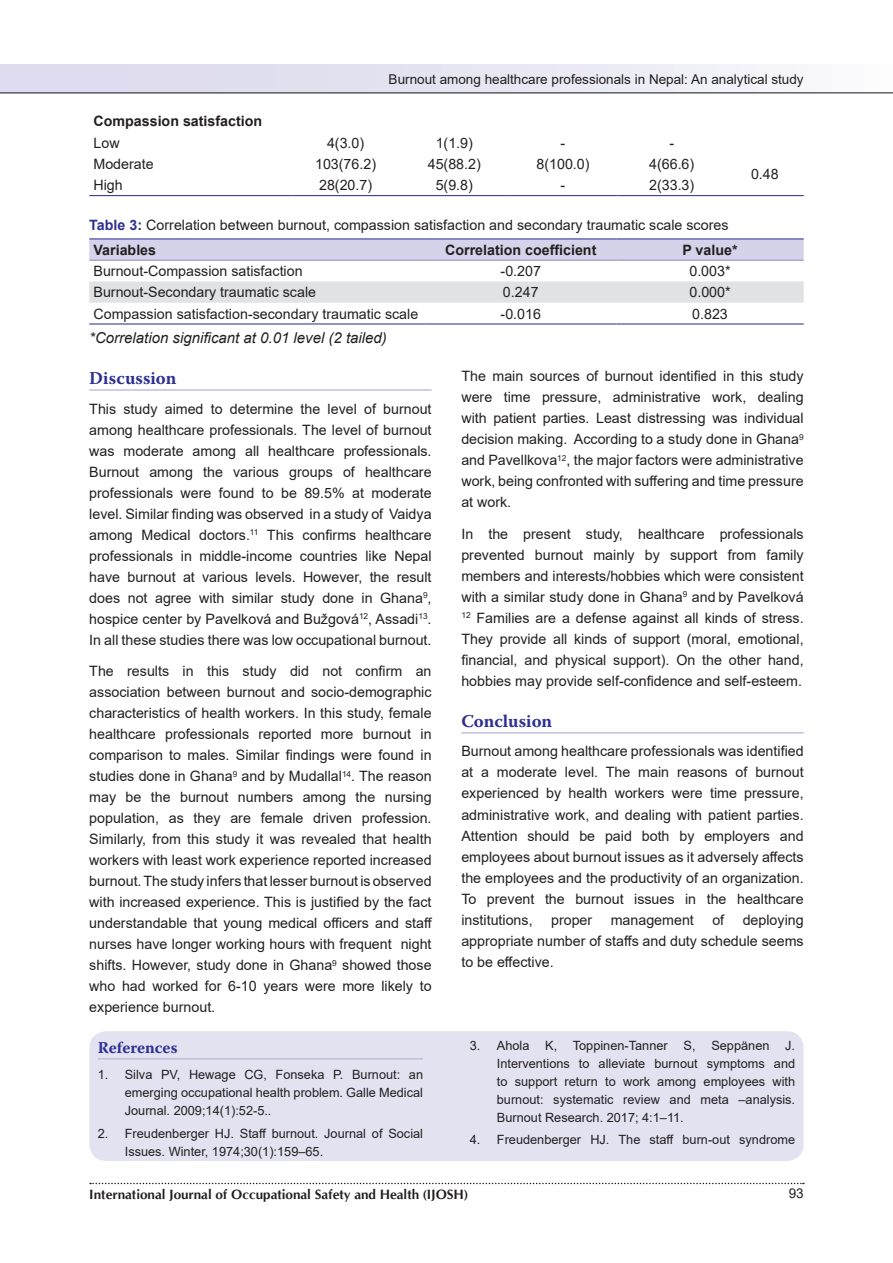
<style>
.page{position:relative;width:893px;height:1263px;background:#fff}
.page>*{position:absolute;margin:0;border:0;box-sizing:border-box;transform-origin:0 0}
.t1{font:700 18px "Warnock Pro";color:#2e3092}
.t2{font:700 16.5px "Warnock Pro";color:#2e3092}
.t3{font:italic 15px "Arial";color:#231f20}
.t4{font:14.25px/21px "Arial";color:#231f20;text-align:justify}
.t5{font:700 14.25px "Arial";color:#231f20}
.t6{font:13.5px "Arial";color:#231f20}
.t7{font:700 13.5px "CG Omega";color:#231f20}
.t8{font:12.75px/18px "Arial";color:#231f20;text-align:justify}
.s1{font-weight:700;color:#2e3092}
.s2{font-weight:700}
</style>
<div class="page">
<div style="left:0;top:65px;width:893px;height:29px;background:linear-gradient(to right,#d8d6eb,#f8f8fb)"></div>
<svg style="left:90px;top:1183px;width:714px;height:1px"></svg>
<hr style="left:0;top:92px;width:893px;height:2px;background:#636366">
<div style="left:89px;top:1031px;width:715px;height:130px;background:#e3e2f1;border-radius:17px"></div>
<hr style="left:89px;top:195px;width:202px;height:1px;background:#2e3092">
<hr style="left:291px;top:195px;width:109px;height:1px;background:#2e3092">
<hr style="left:400px;top:195px;width:109px;height:1px;background:#2e3092">
<hr style="left:509px;top:195px;width:108px;height:1px;background:#2e3092">
<hr style="left:617px;top:195px;width:109px;height:1px;background:#2e3092">
<hr style="left:726px;top:195px;width:78px;height:1px;background:#2e3092">
<svg style="left:89px;top:239px;width:715px;height:21px"></svg>
<div style="left:89px;top:281px;width:715px;height:22px;background:#e1e2e4"></div>
<hr style="left:89px;top:238px;width:336px;height:1px;background:#2e3092">
<hr style="left:425px;top:238px;width:191px;height:1px;background:#2e3092">
<hr style="left:616px;top:238px;width:188px;height:1px;background:#2e3092">
<hr style="left:89px;top:260px;width:336px;height:1px;background:#908ac2">
<hr style="left:425px;top:260px;width:191px;height:1px;background:#908ac2">
<hr style="left:616px;top:260px;width:188px;height:1px;background:#908ac2">
<hr style="left:89px;top:323px;width:336px;height:1px;background:#2e3092">
<hr style="left:425px;top:323px;width:191px;height:1px;background:#2e3092">
<hr style="left:616px;top:323px;width:188px;height:1px;background:#2e3092">
<hr style="left:89px;top:389px;width:343px;height:2px;background:#c2bfde">
<hr style="left:461px;top:732px;width:343px;height:1px;background:#c2bfde">
<hr style="left:98px;top:1058px;width:325px;height:1px;background:#c2bfde">
<p class="t6" style="left:389px;top:70px;width:416px">Burnout among healthcare professionals in Nepal: An analytical study</p>
<p class="t5" style="left:94px;top:111px;width:170px">Compassion satisfaction</p>
<p class="t4" style="left:94px;top:132px;width:28px">Low</p>
<p class="t4" style="left:327px;top:132px;width:39px">4(3.0)</p>
<p class="t4" style="left:436px;top:132px;width:39px">1(1.9)</p>
<p class="t4" style="left:561px;top:132px;width:6px">-</p>
<p class="t4" style="left:669px;top:132px;width:6px">-</p>
<p class="t4" style="left:94px;top:153px;width:62px">Moderate</p>
<p class="t4" style="left:315px;top:153px;width:62px">103(76.2)</p>
<p class="t4" style="left:428px;top:153px;width:55px">45(88.2)</p>
<p class="t4" style="left:536px;top:153px;width:55px">8(100.0)</p>
<p class="t4" style="left:649px;top:153px;width:47px">4(66.6)</p>
<p class="t4" style="left:94px;top:175px;width:31px">High</p>
<p class="t4" style="left:319px;top:175px;width:55px">28(20.7)</p>
<p class="t4" style="left:436px;top:175px;width:39px">5(9.8)</p>
<p class="t4" style="left:561px;top:175px;width:6px">-</p>
<p class="t4" style="left:649px;top:175px;width:47px">2(33.3)</p>
<p class="t4" style="left:89px;top:212px;width:641px;line-height:24.9px"><span class="s1">Table 3:</span> Correlation between burnout, compassion satisfaction and secondary traumatic scale scores<br><span class="s2">Variables</span></p>
<p class="t5" style="left:445px;top:240px;width:153px">Correlation coefficient</p>
<p class="t5" style="left:682px;top:240px;width:57px">P value*</p>
<p class="t4" style="left:751px;top:164px;width:29px">0.48</p>
<p class="t4" style="left:94px;top:260px;width:211px">Burnout-Compassion satisfaction</p>
<p class="t4" style="left:501px;top:260px;width:42px">-0.207</p>
<p class="t4" style="left:689px;top:260px;width:43px">0.003*</p>
<p class="t4" style="left:94px;top:282px;width:224px">Burnout-Secondary traumatic scale</p>
<p class="t4" style="left:503px;top:282px;width:37px">0.247</p>
<p class="t4" style="left:689px;top:282px;width:43px">0.000*</p>
<p class="t4" style="left:94px;top:303px;width:326px">Compassion satisfaction-secondary traumatic scale</p>
<p class="t4" style="left:501px;top:303px;width:42px">-0.016</p>
<p class="t4" style="left:692px;top:303px;width:37px">0.823</p>
<p class="t3" style="left:89px;top:327px;width:299px">*Correlation significant at 0.01 level (2 tailed)</p>
<p class="t1" style="left:89px;top:367px;width:89px">Discussion</p>
<p class="t4" style="left:89px;top:398px;width:344px">This study aimed to determine the level of burnout among healthcare professionals. The level of burnout was moderate among all healthcare professionals.<br>Burnout among the various groups of healthcare professionals were found to be 89.5% at moderate level. Similar finding was observed in a study of Vaidya among Medical doctors.<sup>11</sup> This confirms healthcare professionals in middle-income countries like Nepal have burnout at various levels. However, the result does not agree with similar study done in Ghana<sup>9</sup>, hospice center by Pavelková and Bužgová<sup>12</sup>, Assadi<sup>13</sup>.<br>In all these studies there was low occupational burnout.</p>
<p class="t4" style="left:89px;top:661px;width:344px">The results in this study did not confirm an association between burnout and socio-demographic characteristics of health workers. In this study, female healthcare professionals reported more burnout in comparison to males. Similar findings were found in studies done in Ghana<sup>9</sup> and by Mudallal<sup>14</sup>. The reason may be the burnout numbers among the nursing population, as they are female driven profession.<br>Similarly, from this study it was revealed that health workers with least work experience reported increased burnout. The study infers that lesser burnout is observed with increased experience. This is justified by the fact understandable that young medical officers and staff nurses have longer working hours with frequent night shifts. However, study done in Ghana<sup>9</sup> showed those who had worked for 6-10 years were more likely to experience burnout.</p>
<p class="t4" style="left:461px;top:366px;width:344px">The main sources of burnout identified in this study were time pressure, administrative work, dealing with patient parties. Least distressing was individual decision making. According to a study done in Ghana<sup>9 </sup>and Pavellkova<sup>12</sup>, the major factors were administrative work, being confronted with suffering and time pressure at work.</p>
<p class="t4" style="left:461px;top:523px;width:344px">In the present study, healthcare professionals prevented burnout mainly by support from family members and interests/hobbies which were consistent with a similar study done in Ghana<sup>9</sup> and by Pavelková <sup>12</sup> Families are a defense against all kinds of stress.<br>They provide all kinds of support (moral, emotional, financial, and physical support). On the other hand, hobbies may provide self-confidence and self-esteem.</p>
<p class="t1" style="left:461px;top:710px;width:92px">Conclusion</p>
<p class="t4" style="left:461px;top:741px;width:344px">Burnout among healthcare professionals was identified at a moderate level. The main reasons of burnout experienced by health workers were time pressure, administrative work, and dealing with patient parties.<br>Attention should be paid both by employers and employees about burnout issues as it adversely affects the employees and the productivity of an organization.<br>To prevent the burnout issues in the healthcare institutions,</p>
<p class="t4" style="left:551px;top:909px;width:43px">proper</p>
<p class="t4" style="left:611px;top:909px;width:85px">management</p>
<p class="t4" style="left:712px;top:909px;width:13px">of</p>
<p class="t4" style="left:461px;top:909px;width:344px;text-indent:281px">deploying appropriate number of staffs and duty schedule seems to be effective.</p>
<p class="t2" style="left:98px;top:1037px;width:81px">References</p>
<p class="t8" style="left:125px;top:1066px;width:300px;text-indent:-27px">1. Silva PV, Hewage CG, Fonseka P. Burnout: an emerging occupational health problem. Galle Medical Journal. 2009;14(1):52-5..</p>
<p class="t8" style="left:125px;top:1124px;width:300px;text-indent:-27px">2. Freudenberger HJ. Staff burnout. Journal of Social<br>Issues. Winter, 1974;30(1):159–65.</p>
<p class="t8" style="left:497px;top:1036px;width:300px;text-indent:-27px">3. Ahola K, Toppinen-Tanner S, Seppänen J.<br>Interventions to alleviate burnout symptoms and to support return to work among employees with burnout: systematic review and meta –analysis.<br>Burnout Research. 2017; 4:1–11.</p>
<p class="t8" style="left:470px;top:1131px;width:327px">4. Freudenberger HJ. The staff burn-out syndrome</p>
<p class="t7" style="left:89px;top:1185px;width:380px">International Journal of Occupational Safety and Health (IJOSH)</p>
<p class="t6" style="left:789px;top:1184px;width:17px">93</p>
</div>
